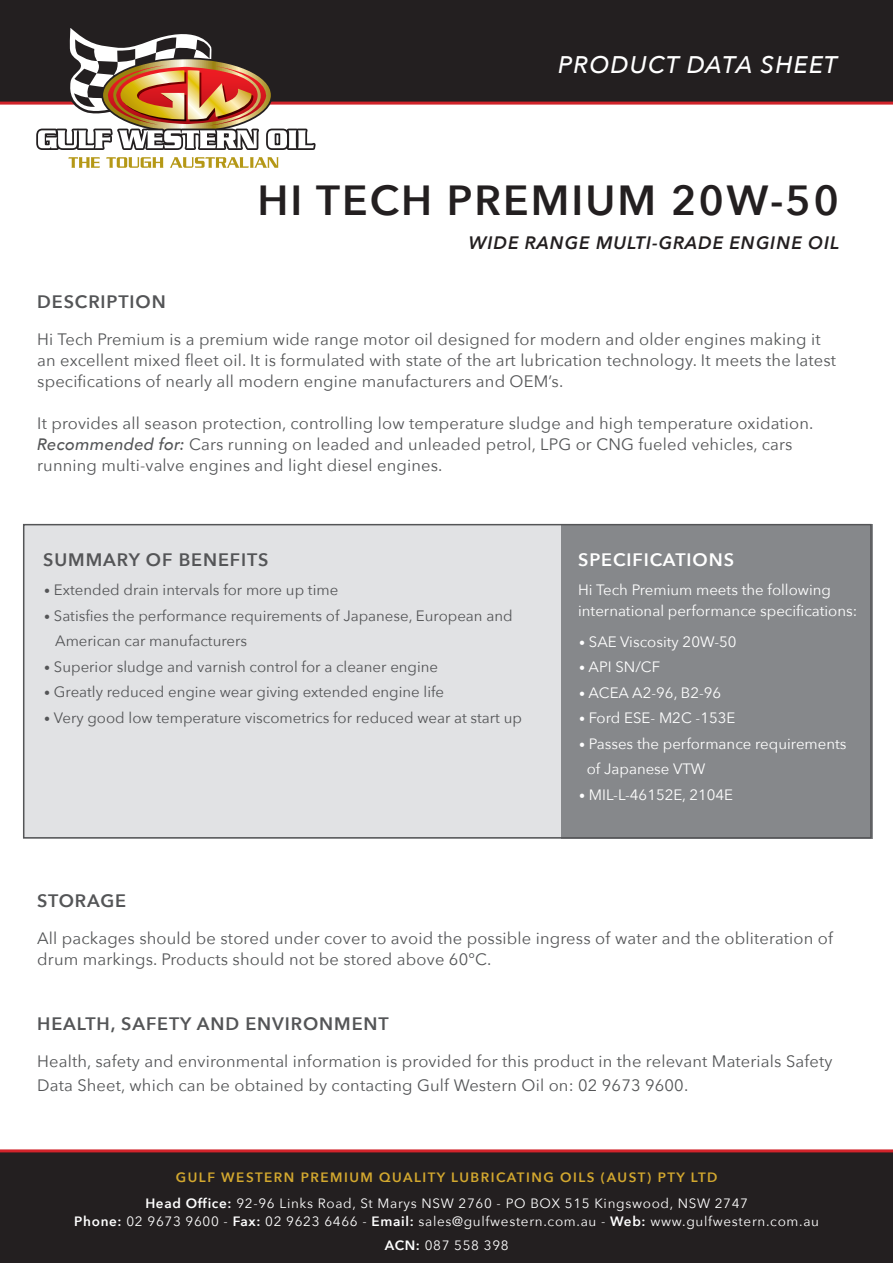
<style>
.page{position:relative;width:893px;height:1263px;background:#fff}
.page>*{position:absolute;margin:0;border:0;box-sizing:border-box;transform-origin:0 0}
.t1{font:600 42px "Avenir Next";letter-spacing:.05em;color:#231f20}
.t2{font:italic 500 24px "Avenir Next";letter-spacing:.05em;color:#fff}
.t3{font:600 18px "Avenir Next";letter-spacing:.05em;color:#545557}
.t4{font:italic 600 18px "Avenir Next";letter-spacing:.05em;color:#231f20}
.t5{font:600 18px "Avenir Next";letter-spacing:.05em;color:#fff}
.t6{font:16.5px/21px "Avenir Next";letter-spacing:.01em;color:#545557}
.t7{font:15px "Avenir Next";color:#545557}
.t8{font:15px/21px "Avenir Next";color:#fff}
.t9{font:13.5px/24px "Avenir Next";letter-spacing:.05em;color:#fff;text-align:center}
.t10{font:600 13.5px "Avenir Next";letter-spacing:.11em;color:#d3a82f}
.s1{font-weight:500;font-style:italic}
.s2{font-size:12px}
.s3{font-weight:600}
</style>
<div class="page">
<div style="left:23px;top:524px;width:539px;height:314px;background:#e1e2e4"></div>
<div style="left:561px;top:524px;width:312px;height:314px;background:#86888b"></div>
<div style="left:0;top:1150px;width:893px;height:113px;background:#231f20"></div>
<div style="left:0;top:0;width:893px;height:103px;background:#231f20"></div>
<hr style="left:0;top:1149px;width:893px;height:3px;background:#d1232a">
<hr style="left:0;top:102px;width:893px;height:3px;background:#d1232a">
<svg style="left:36px;top:28px;width:280px;height:140px"></svg>
<div style="left:23px;top:524px;width:849px;height:314px;border:2px solid #545557"></div>
<p class="t2" style="left:558px;top:44px;width:281px">PRODUCT DATA SHEET</p>
<p class="t1" style="left:257px;top:165px;width:583px">HI TECH PREMIUM 20W-50</p>
<p class="t4" style="left:469px;top:227px;width:372px">WIDE RANGE MULTI-GRADE ENGINE OIL</p>
<p class="t3" style="left:37px;top:286px;width:130px">DESCRIPTION</p>
<p class="t6" style="left:37px;top:328px;width:800px">Hi Tech Premium is a premium wide range motor oil designed for modern and older engines making it an excellent mixed fleet oil. It is formulated with state of the art lubrication technology. It meets the latest</p>
<p class="t6" style="left:37px;top:370px;width:528px">specifications of nearly all modern engine manufacturers and OEM’s.</p>
<p class="t6" style="left:37px;top:412px;width:778px">It provides all season protection, controlling low temperature sludge and high temperature oxidation.<br><span class="s1">Recommended for:</span> Cars running on leaded and unleaded petrol, LPG or CNG fueled vehicles, cars running multi-valve engines and light diesel engines.</p>
<p class="t3" style="left:43px;top:544px;width:227px">SUMMARY OF BENEFITS</p>
<p class="t5" style="left:578px;top:544px;width:157px">SPECIFICATIONS</p>
<p class="t8" style="left:578px;top:578px;width:281px">Hi Tech Premium meets the following international performance specifications:</p>
<p class="t7" style="left:44px;top:577px;width:296px"><span class="s2">•</span> Extended drain intervals for more up time</p>
<p class="t7" style="left:44px;top:603px;width:470px"><span class="s2">•</span> Satisfies the performance requirements of Japanese, European and</p>
<p class="t7" style="left:55px;top:628px;width:193px">American car manufacturers</p>
<p class="t7" style="left:44px;top:654px;width:395px"><span class="s2">•</span> Superior sludge and varnish control for a cleaner engine</p>
<p class="t7" style="left:44px;top:679px;width:401px"><span class="s2">•</span> Greatly reduced engine wear giving extended engine life</p>
<p class="t7" style="left:44px;top:705px;width:479px"><span class="s2">•</span> Very good low temperature viscometrics for reduced wear at start up</p>
<p class="t8" style="left:579px;top:630px;width:159px"><span class="s2">•</span> SAE Viscosity 20W-50</p>
<p class="t8" style="left:579px;top:656px;width:83px"><span class="s2">•</span> API SN/CF</p>
<p class="t8" style="left:579px;top:681px;width:144px"><span class="s2">•</span> ACEA A2-96, B2-96</p>
<p class="t8" style="left:579px;top:707px;width:158px"><span class="s2">•</span> Ford ESE- M2C -153E</p>
<p class="t8" style="left:587px;top:730px;width:261px;line-height:25.5px;text-indent:-8px"><span class="s2">•</span> Passes the performance requirements of Japanese VTW</p>
<p class="t8" style="left:579px;top:783px;width:156px"><span class="s2">•</span> MIL-L-46152E, 2104E</p>
<p class="t3" style="left:37px;top:885px;width:91px">STORAGE</p>
<p class="t6" style="left:37px;top:927px;width:797px">All packages should be stored under cover to avoid the possible ingress of water and the obliteration of drum markings. Products should not be stored above 60°C.</p>
<p class="t3" style="left:37px;top:1008px;width:353px">HEALTH, SAFETY AND ENVIRONMENT</p>
<p class="t6" style="left:37px;top:1049px;width:797px;line-height:24px">Health, safety and environmental information is provided for this product in the relevant Materials Safety<br>Data Sheet, which can be obtained by contacting Gulf Western Oil on: 02 9673 9600.</p>
<p class="t10" style="left:176px;top:1166px;width:543px">GULF WESTERN PREMIUM QUALITY LUBRICATING OILS (AUST) PTY LTD</p>
<p class="t9" style="left:145px;top:1190px;width:604px"><span class="s3">Head Office:</span> 92-96 Links Road, St Marys NSW 2760 - PO BOX 515 Kingswood, NSW 2747</p>
<p class="t9" style="left:74px;top:1208px;width:746px"><span class="s3">Phone:</span> 02 9673 9600 - <span class="s3">Fax:</span> 02 9623 6466 - <span class="s3">Email:</span> sales@gulfwestern.com.au - <span class="s3">Web:</span> www.gulfwestern.com.au<br><span class="s3">ACN:</span> 087 558 398</p>
</div>
